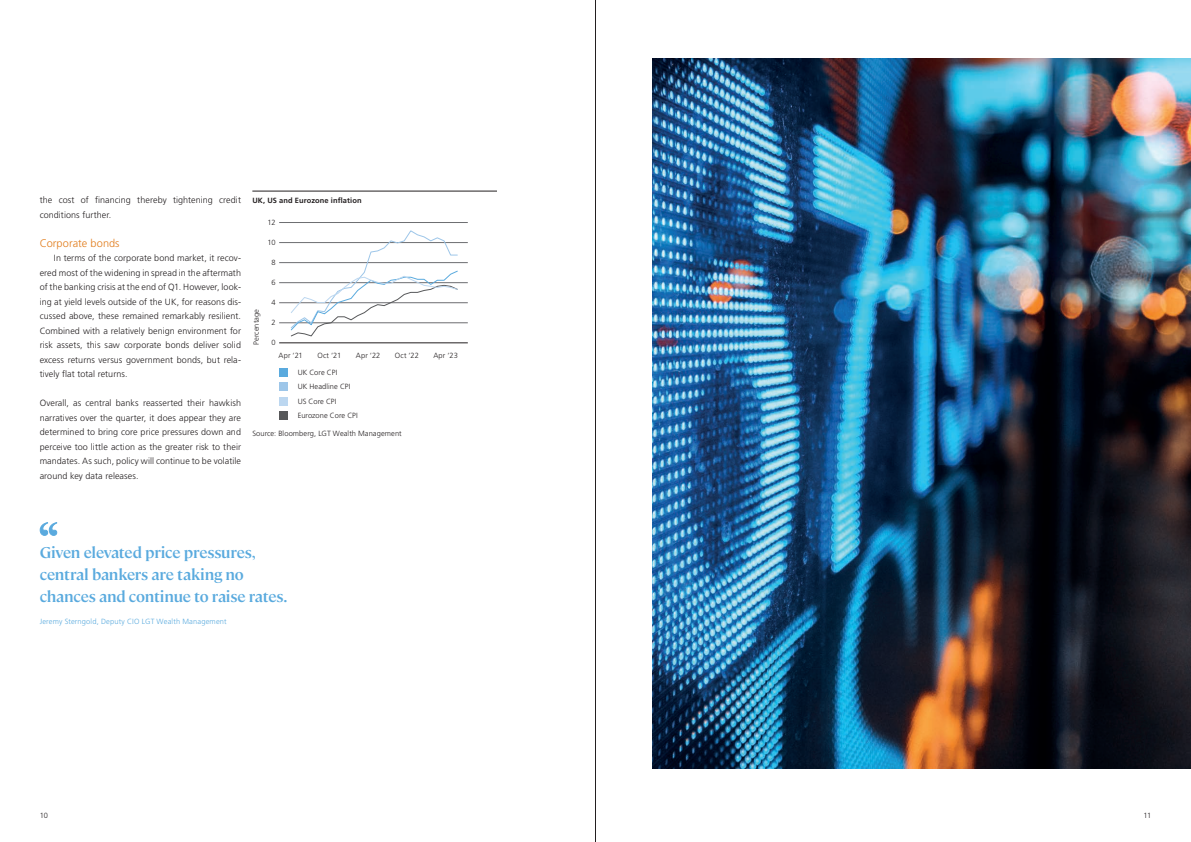
<style>
.page{position:relative;width:1191px;height:842px;background:#fff}
.page>*{position:absolute;margin:0;border:0;box-sizing:border-box;transform-origin:0 0}
.Quote_Infobox_3___Cambon_demi_15_5_21_75{font:600 15.5px/21.7px "Cambon";letter-spacing:-.015em;color:#5aaade}
.Subhead_1___Frutiger_light_11_14_5{font:300 11px "Frutiger LT Std";letter-spacing:.005em;color:#e17c1b}
.Body___Frutiger_light_9_14_5_ident{font:300 9px/14.5px "Frutiger LT Std";letter-spacing:.005em;color:#231f20;text-align:justify}
.t1{font:300 7.5px/14.5px "Frutiger LT Pro";letter-spacing:.01em;color:#231f20}
.Caption_2-4___Frutiger_light_7_5_10_5{font:300 7.5px "Frutiger LT Std";letter-spacing:.02em;color:#5aaade}
.t2{font:700 7.5px "Frutiger LT Pro";letter-spacing:.015em;color:#231f20}
.t3{font:300 7.5px "Frutiger LT Std";color:#231f20}
</style>
<div class="page">
<img style="left:652px;top:58px;width:539px;height:710px">
<svg style="left:39px;top:522px;width:19px;height:14px"></svg>
<hr style="left:279px;top:282px;width:189px;height:1px;background:#6c6d70">
<hr style="left:279px;top:222px;width:189px;height:1px;background:#6c6d70">
<hr style="left:279px;top:343px;width:189px;height:1px;background:#231f20">
<hr style="left:252px;top:191px;width:244px;height:1px;background:#231f20">
<hr style="left:279px;top:242px;width:189px;height:1px;background:#6c6d70">
<hr style="left:279px;top:262px;width:189px;height:1px;background:#6c6d70">
<hr style="left:279px;top:303px;width:189px;height:1px;background:#6c6d70">
<hr style="left:279px;top:323px;width:189px;height:1px;background:#6c6d70">
<div style="left:279px;top:368px;width:9px;height:9px;background:#5aaade"></div>
<div style="left:279px;top:383px;width:9px;height:8px;background:#9dc6e9"></div>
<div style="left:279px;top:397px;width:9px;height:9px;background:#bcd7f0"></div>
<div style="left:279px;top:412px;width:9px;height:8px;background:#57585a"></div>
<svg style="left:290px;top:230px;width:168px;height:107px"></svg>
<hr style="left:595px;top:0;width:1px;height:842px;background:#231f20">
<p class="Body___Frutiger_light_9_14_5_ident" style="left:40px;top:193px;width:203px">the cost of financing thereby tightening credit conditions further.</p>
<p class="Subhead_1___Frutiger_light_11_14_5" style="left:40px;top:237px;width:81px">Corporate bonds</p>
<p class="Body___Frutiger_light_9_14_5_ident" style="left:40px;top:251px;width:203px;text-indent:14px">In terms of the corporate bond market, it recov&shy;ered most of the widening in spread in the aftermath of the banking crisis at the end of Q1. However, look&shy;ing at yield levels outside of the UK, for reasons dis&shy;cussed above, these remained remarkably resilient.<br>Combined with a relatively benign environment for risk assets, this saw corporate bonds deliver solid excess returns versus government bonds, but rela&shy;tively flat total returns.</p>
<p class="Body___Frutiger_light_9_14_5_ident" style="left:40px;top:396px;width:203px">Overall, as central banks reasserted their hawkish narratives over the quarter, it does appear they are determined to bring core price pressures down and perceive too little action as the greater risk to their mandates. As such, policy will continue to be volatile around key data releases.</p>
<p class="t2" style="left:252px;top:196px;width:111px">UK, US and Eurozone inflation</p>
<p class="t1" style="left:267px;top:216px;width:9px">12</p>
<p class="t1" style="left:267px;top:236px;width:10px">10</p>
<p class="t1" style="left:271px;top:256px;width:6px">8</p>
<p class="t1" style="left:271px;top:276px;width:6px">6</p>
<p class="t1" style="left:271px;top:296px;width:6px">4</p>
<p class="t1" style="left:271px;top:316px;width:6px">2</p>
<p class="t1" style="left:271px;top:336px;width:6px">0</p>
<p class="t1" style="left:249px;top:345px;width:38px;rotate:-90deg">Percentage</p>
<p class="t1" style="left:317px;top:348px;width:25px">Oct ‘21</p>
<p class="t1" style="left:356px;top:348px;width:26px">Apr ‘22</p>
<p class="t1" style="left:395px;top:348px;width:26px">Oct ‘22</p>
<p class="t1" style="left:278px;top:348px;width:26px">Apr ‘21</p>
<p class="t1" style="left:433px;top:348px;width:26px">Apr ‘23</p>
<p class="t1" style="left:298px;top:365px;width:62px">UK Core CPI<br>UK Headline CPI<br>US Core CPI<br>Eurozone Core CPI</p>
<p class="t1" style="left:252px;top:427px;width:151px">Source: Bloomberg, LGT Wealth Management</p>
<p class="Quote_Infobox_3___Cambon_demi_15_5_21_75" style="left:40px;top:540px;width:249px">Given elevated price pressures, central bankers are taking no chances and continue to raise rates.</p>
<p class="Caption_2-4___Frutiger_light_7_5_10_5" style="left:40px;top:617px;width:188px">Jeremy Sterngold, Deputy CIO LGT Wealth Management</p>
<p class="t3" style="left:40px;top:811px;width:10px">10</p>
<p class="t3" style="left:1143px;top:811px;width:9px">11</p>
</div>
